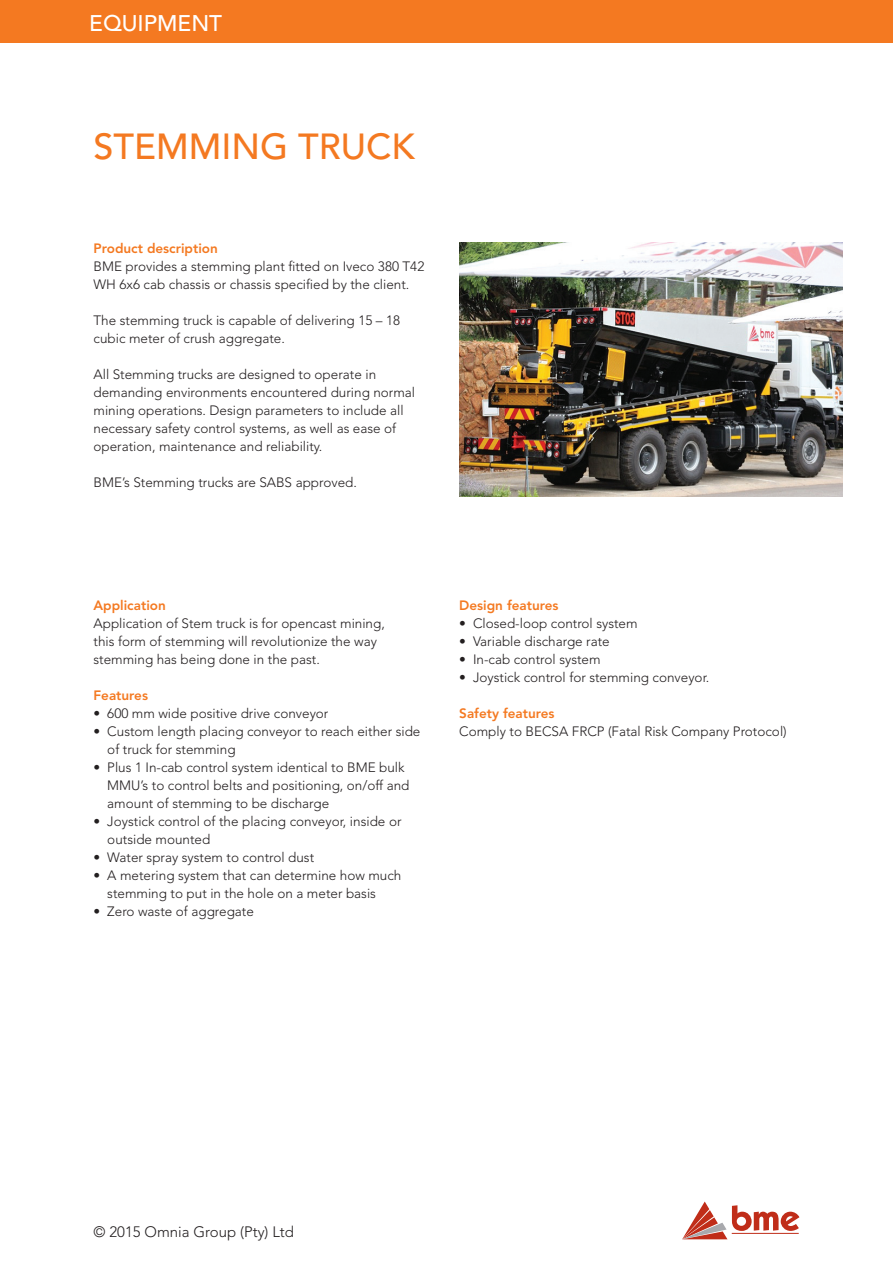
<style>
.page{position:relative;width:893px;height:1263px;background:#fff}
.page>*{position:absolute;margin:0;border:0;box-sizing:border-box;transform-origin:0 0}
.t1{font:500 36px "Avenir";color:#f47921}
.t2{font:500 22.5px "Avenir";color:#fff}
.t3{font:300 15px "Avenir";color:#231f20}
.t4{font:300 13.5px/18px "Avenir";color:#231f20}
.t5{font:800 13.5px "Avenir";color:#f47921}
</style>
<div class="page">
<svg style="left:682px;top:1201px;width:117px;height:38px"></svg>
<hr style="left:732px;top:1233px;width:67px;height:1px;background:#c02d19">
<div style="left:0;top:0;width:893px;height:43px;background:#f47921"></div>
<img style="left:459px;top:242px;width:383px;height:254px">
<h2 class="t2" style="left:89px;top:10px;width:134px">EQUI PMENT</h2>
<h1 class="t1" style="left:94px;top:126px;width:323px">STEMMING TRUCK</h1>
<p class="t5" style="left:94px;top:240px;width:126px">Product description</p>
<p class="t4" style="left:94px;top:257px;width:332px">BME provides a stemming plant fitted on Iveco 380 T42<br>WH 6x6 cab chassis or chassis specified by the client.</p>
<p class="t4" style="left:94px;top:311px;width:308px">The stemming truck is capable of delivering 15 – 18 cubic meter of crush aggregate.</p>
<p class="t4" style="left:94px;top:365px;width:323px">All Stemming trucks are designed to operate in demanding environments encountered during normal mining operations. Design parameters to include all necessary safety control systems, as well as ease of operation, maintenance and reliability.</p>
<p class="t4" style="left:94px;top:473px;width:265px">BME’s Stemming trucks are SABS approved.</p>
<p class="t5" style="left:94px;top:597px;width:74px">Application</p>
<p class="t4" style="left:94px;top:614px;width:293px">Application of Stem truck is for opencast mining, this form of stemming will revolutionize the way stemming has being done in the past.</p>
<p class="t5" style="left:94px;top:687px;width:56px">Features</p>
<p class="t4" style="left:94px;top:704px;width:236px">• 600 mm wide positive drive conveyor</p>
<p class="t4" style="left:107px;top:722px;width:315px;text-indent:-14px">• Custom length placing conveyor to reach either side of truck for stemming</p>
<p class="t4" style="left:107px;top:758px;width:304px;text-indent:-14px">• Plus 1 In-cab control system identical to BME bulk<br>MMU’s to control belts and positioning, on/off and amount of stemming to be discharge</p>
<p class="t4" style="left:107px;top:812px;width:296px;text-indent:-14px">• Joystick control of the placing conveyor, inside or outside mounted</p>
<p class="t4" style="left:94px;top:848px;width:222px">• Water spray system to control dust</p>
<p class="t4" style="left:107px;top:866px;width:296px;text-indent:-14px">• A metering system that can determine how much stemming to put in the hole on a meter basis</p>
<p class="t4" style="left:94px;top:902px;width:162px">• Zero waste of aggregate</p>
<p class="t5" style="left:459px;top:597px;width:101px">Design features</p>
<p class="t4" style="left:459px;top:614px;width:180px">• Closed-loop control system</p>
<p class="t4" style="left:459px;top:632px;width:152px">• Variable discharge rate</p>
<p class="t4" style="left:459px;top:650px;width:143px">• In-cab control system</p>
<p class="t4" style="left:459px;top:668px;width:252px">• Joystick control for stemming conveyor.</p>
<p class="t5" style="left:459px;top:705px;width:97px">Safety features</p>
<p class="t4" style="left:459px;top:722px;width:329px">Comply to BECSA FRCP (Fatal Risk Company Protocol)</p>
<p class="t3" style="left:94px;top:1223px;width:202px">© 2015 Omnia Group (Pty) Ltd</p>
</div>
